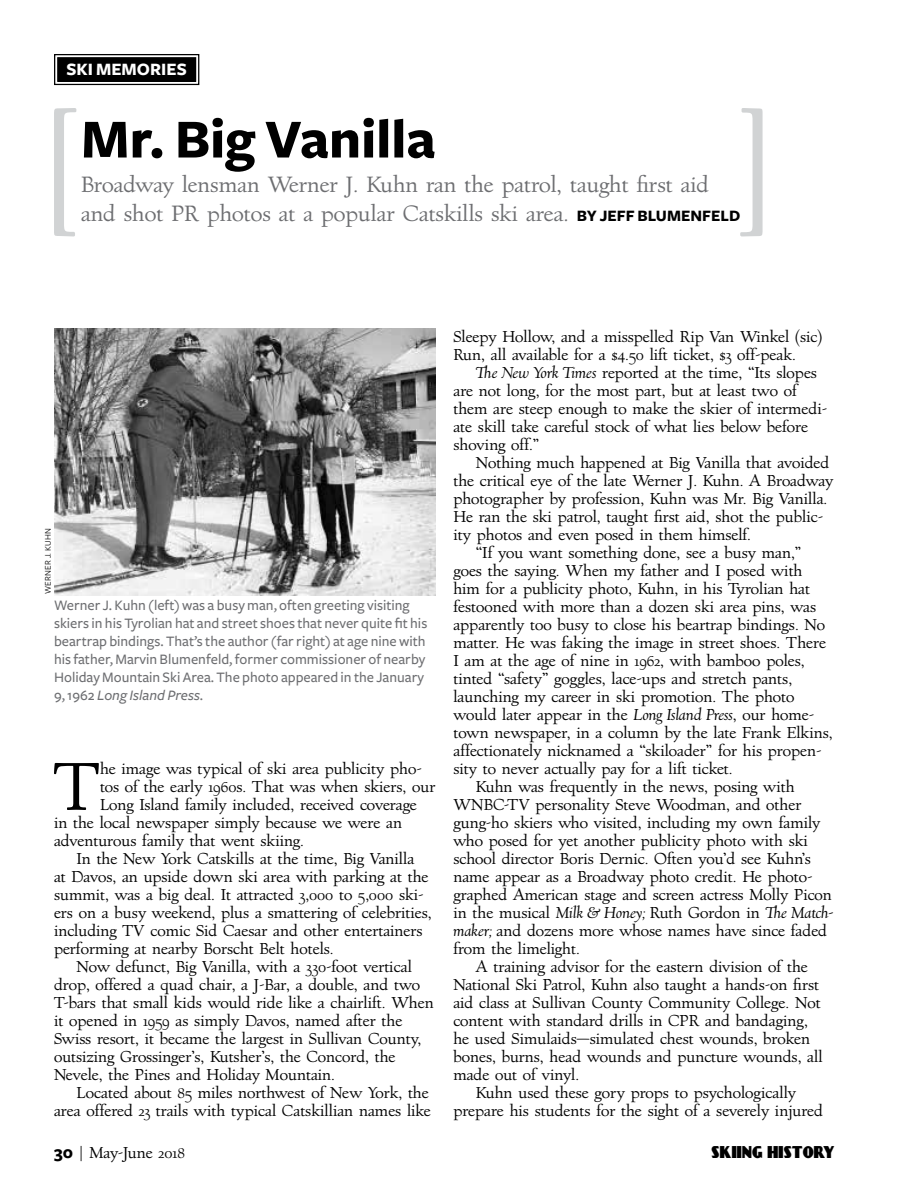
<style>
.page{position:relative;width:905px;height:1188px;background:#fff}
.page>*{position:absolute;margin:0;border:0;box-sizing:border-box;transform-origin:0 0}
.t1{font:64.2px "Village";color:#000}
.t2{font:700 57px "Freight Sans";color:#000}
.t3{font:21px/28.5px "Village";color:#6d6e71}
.t4{font:700 18px "Freight Sans";color:#fff}
.t5{font:15px/18px "Village";color:#000}
.t6{font:500 15px/18px "Freight Sans";color:#6d6e71}
.t7{font:15px "Day Poster Black NF";letter-spacing:.02em;color:#000;scale:.84 1}
.t8{font:9px "Freight Sans";letter-spacing:.03em;color:#000}
.s1{font-family:"Freight Sans";font-weight:700;font-size:16.5px;color:#000}
.s2{font-style:italic}
.s3{font-family:"Freight Sans";font-weight:700;font-size:18px}
</style>
<div class="page">
<svg style="left:54px;top:54px;width:146px;height:32px;background:#373737"></svg>
<div style="left:57px;top:57px;width:139px;height:25px;border:1px solid #000"></div>
<div style="left:60px;top:60px;width:133px;height:19px;border:1px solid #000"></div>
<svg style="left:740px;top:108px;width:22px;height:128px"></svg>
<svg style="left:54px;top:108px;width:22px;height:128px"></svg>
<img style="left:54px;top:328px;width:381px;height:267px">
<p class="t4" style="left:66px;top:60px;width:122px">SKI MEMORIES</p>
<h2 class="t2" style="left:81px;top:108px;width:356px">MR. BIG VANILLA</h2>
<h3 class="t3" style="left:81px;top:171px;width:660px">Broadway lensman Werner J. Kuhn ran the patrol, taught first aid and shot PR photos at a popular Catskills ski area. <span class="s1">BY JEFF BLUMENFELD</span></h3>
<p class="t8" style="left:43px;top:594px;width:67px;rotate:-90deg">werner J. Kuhn</p>
<p class="t6" style="left:54px;top:596px;width:375px">Werner J. Kuhn (left) was a busy man, often greeting visiting skiers in his Tyrolian hat and street shoes that never quite fit his beartrap bindings. That’s the author (far right) at age nine with his father, Marvin Blumenfeld, former commissioner of nearby Holiday Mountain Ski Area. The photo appeared in the January 9, 1962 <span class="s2">Long Island Press</span>.</p>
<h1 class="t1" style="left:54px;top:748px;width:48px">T</h1>
<p class="t5" style="left:100px;top:760px;width:323px">he image was typical of ski area publicity pho-</p>
<p class="t5" style="left:100px;top:778px;width:337px">tos of the early 1960s. That was when skiers, our</p>
<p class="t5" style="left:100px;top:796px;width:318px">Long Island family included, received coverage</p>
<p class="t5" style="left:54px;top:814px;width:349px">in the local newspaper simply because we were an</p>
<p class="t5" style="left:54px;top:832px;width:251px">adventurous family that went skiing.</p>
<p class="t5" style="left:76px;top:850px;width:339px">In the New York Catskills at the time, Big Vanilla</p>
<p class="t5" style="left:54px;top:868px;width:376px">at Davos, an upside down ski area with parking at the</p>
<p class="t5" style="left:54px;top:886px;width:371px">summit, was a big deal. It attracted 3,000 to 5,000 ski-</p>
<p class="t5" style="left:54px;top:904px;width:379px">ers on a busy weekend, plus a smattering of celebrities,</p>
<p class="t5" style="left:54px;top:922px;width:370px">including TV comic Sid Caesar and other entertainers</p>
<p class="t5" style="left:54px;top:940px;width:281px">performing at nearby Borscht Belt hotels.</p>
<p class="t5" style="left:76px;top:958px;width:337px">Now defunct, Big Vanilla, with a 330-foot vertical</p>
<p class="t5" style="left:54px;top:976px;width:368px">drop, offered a quad chair, a J-Bar, a double, and two</p>
<p class="t5" style="left:54px;top:994px;width:381px">T-bars that small kids would ride like a chairlift. When</p>
<p class="t5" style="left:54px;top:1012px;width:350px">it opened in 1959 as simply Davos, named after the</p>
<p class="t5" style="left:54px;top:1030px;width:369px">Swiss resort, it became the largest in Sullivan County,</p>
<p class="t5" style="left:54px;top:1048px;width:343px">outsizing Grossinger’s, Kutsher’s, the Concord, the</p>
<p class="t5" style="left:54px;top:1066px;width:282px">Nevele, the Pines and Holiday Mountain.</p>
<p class="t5" style="left:76px;top:1084px;width:354px">Located about 85 miles northwest of New York, the</p>
<p class="t5" style="left:54px;top:1102px;width:378px">area offered 23 trails with typical Catskillian names like</p>
<p class="t5" style="left:453px;top:328px;width:370px">Sleepy Hollow, and a misspelled Rip Van Winkel (sic)<br>Run, all available for a $4.50 lift ticket, $3 off-peak.</p>
<p class="t5" style="left:453px;top:364px;width:375px;text-indent:22px"><span class="s2">The New York Times</span> reported at the time, “Its slopes are not long, for the most part, but at least two of them are steep enough to make the skier of intermedi&shy;ate skill take careful stock of what lies below before shoving off.”</p>
<p class="t5" style="left:476px;top:454px;width:355px">Nothing much happened at Big Vanilla that avoided</p>
<p class="t5" style="left:453px;top:472px;width:381px">the critical eye of the late Werner J. Kuhn. A Broadway</p>
<p class="t5" style="left:453px;top:490px;width:375px">photographer by profession, Kuhn was Mr. Big Vanilla.</p>
<p class="t5" style="left:453px;top:508px;width:371px">He ran the ski patrol, taught first aid, shot the public-</p>
<p class="t5" style="left:453px;top:526px;width:299px">ity photos and even posed in them himself.</p>
<p class="t5" style="left:476px;top:544px;width:327px">“If you want something done, see a busy man,”</p>
<p class="t5" style="left:453px;top:562px;width:350px">goes the saying. When my father and I posed with</p>
<p class="t5" style="left:453px;top:580px;width:358px">him for a publicity photo, Kuhn, in his Tyrolian hat</p>
<p class="t5" style="left:453px;top:598px;width:364px">festooned with more than a dozen ski area pins, was</p>
<p class="t5" style="left:453px;top:616px;width:373px">apparently too busy to close his beartrap bindings. No</p>
<p class="t5" style="left:453px;top:634px;width:374px">matter. He was faking the image in street shoes. There</p>
<p class="t5" style="left:453px;top:652px;width:353px">I am at the age of nine in 1962, with bamboo poles,</p>
<p class="t5" style="left:453px;top:670px;width:340px">tinted “safety” goggles, lace-ups and stretch pants,</p>
<p class="t5" style="left:453px;top:688px;width:342px">launching my career in ski promotion. The photo</p>
<p class="t5" style="left:453px;top:706px;width:362px">would later appear in the <span class="s2">Long Island Press</span>, our home-</p>
<p class="t5" style="left:453px;top:724px;width:381px">town newspaper, in a column by the late Frank Elkins,</p>
<p class="t5" style="left:453px;top:742px;width:369px">affectionately nicknamed a “skiloader” for his propen-</p>
<p class="t5" style="left:453px;top:760px;width:281px">sity to never actually pay for a lift ticket.</p>
<p class="t5" style="left:476px;top:778px;width:320px">Kuhn was frequently in the news, posing with</p>
<p class="t5" style="left:453px;top:796px;width:349px">WNBC-TV personality Steve Woodman, and other</p>
<p class="t5" style="left:453px;top:814px;width:368px">gung-ho skiers who visited, including my own family</p>
<p class="t5" style="left:453px;top:832px;width:356px">who posed for yet another publicity photo with ski</p>
<p class="t5" style="left:453px;top:850px;width:359px">school director Boris Dernic. Often you’d see Kuhn’s</p>
<p class="t5" style="left:453px;top:868px;width:360px">name appear as a Broadway photo credit. He photo-</p>
<p class="t5" style="left:453px;top:886px;width:380px">graphed American stage and screen actress Molly Picon</p>
<p class="t5" style="left:453px;top:904px;width:381px">in the musical <span class="s2">Milk &amp; Honey;</span> Ruth Gordon in <span class="s2">The Match-</span></p>
<p class="t5" style="left:453px;top:922px;width:375px"><span class="s2">maker;</span> and dozens more whose names have since faded</p>
<p class="t5" style="left:453px;top:940px;width:128px">from the limelight.</p>
<p class="t5" style="left:476px;top:958px;width:333px">A training advisor for the eastern division of the</p>
<p class="t5" style="left:453px;top:976px;width:367px">National Ski Patrol, Kuhn also taught a hands-on first</p>
<p class="t5" style="left:453px;top:994px;width:369px">aid class at Sullivan County Community College. Not</p>
<p class="t5" style="left:453px;top:1012px;width:356px">content with standard drills in CPR and bandaging,</p>
<p class="t5" style="left:453px;top:1030px;width:358px">he used Simulaids—simulated chest wounds, broken</p>
<p class="t5" style="left:453px;top:1048px;width:371px">bones, burns, head wounds and puncture wounds, all</p>
<p class="t5" style="left:453px;top:1066px;width:127px">made out of vinyl.</p>
<p class="t5" style="left:476px;top:1084px;width:322px">Kuhn used these gory props to psychologically</p>
<p class="t5" style="left:453px;top:1102px;width:371px">prepare his students for the sight of a severely injured</p>
<p class="t5" style="left:54px;top:1144px;width:132px"><span class="s3">30</span> | May-June 2018</p>
<p class="t7" style="left:711px;top:1143px;width:148px">SKIING HISTORY</p>
</div>
